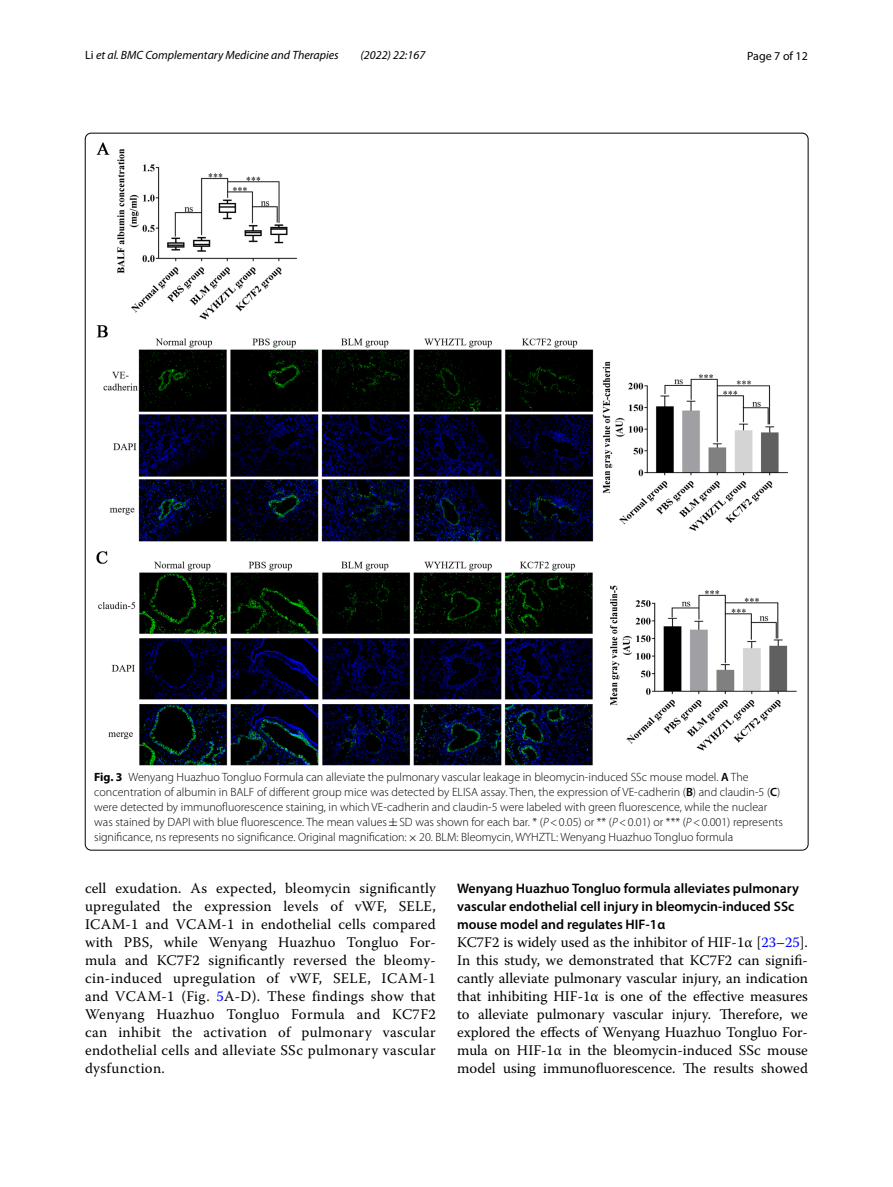
<style>
.page{position:relative;width:893px;height:1187px;background:#fff}
.page>*{position:absolute;margin:0;border:0;box-sizing:border-box;transform-origin:0 0}
.t1{font:14.7px/18px "Warnock Pro";letter-spacing:.015em;color:#000;text-align:justify}
.t2{font:600 13.8px/18px "Myriad Pro";color:#000}
.t3{font:300 12px/15px "Myriad Pro";color:#000}
.t4{font:italic 12px "Myriad Pro";color:#000}
.t5{font:12px "Myriad Pro";color:#000}
.s1{font-style:normal}
.s2{font-weight:700}
.s3{font-weight:600}
.s4{font-family:"MTSY";font-weight:400}
.s5{font-style:italic}
.s6{color:#00f}
</style>
<div class="page">
<img style="left:96px;top:142px;width:701px;height:623px">
<p class="t4" style="left:85px;top:48px;width:255px"><span class="s1">Li</span> et al. BMC Complementary Medicine and Therapies</p>
<p class="t4" style="left:361px;top:48px;width:66px">(2022) 22:167</p>
<p class="t5" style="left:747px;top:48px;width:62px">Page 7 of 12</p>
<p class="t3" style="left:94px;top:769px;width:690px"><span class="s2">Fig. 3</span> Wenyang Huazhuo Tongluo Formula can alleviate the pulmonary vascular leakage in bleomycin-induced SSc mouse model. <span class="s3">A</span> The concentration of albumin in BALF of different group mice was detected by ELISA assay. Then, the expression of VE-cadherin (<span class="s3">B</span>) and claudin-5 (<span class="s3">C</span>) were detected by immunofluorescence staining, in which VE-cadherin and claudin-5 were labeled with green fluorescence, while the nuclear was stained by DAPI with blue fluorescence. The mean values<span class="s4">±</span>SD was shown for each bar. * (<span class="s5">P</span>&lt;0.05) or ** (<span class="s5">P</span>&lt;0.01) or *** (<span class="s5">P</span>&lt;0.001) represents significance, ns represents no significance. Original magnification:<span class="s4">×</span>20. BLM: Bleomycin, WYHZTL: Wenyang Huazhuo Tongluo formula</p>
<p class="t1" style="left:85px;top:879px;width:352px">cell exudation. As expected, bleomycin significantly upregulated the expression levels of vWF, SELE, ICAM-1 and VCAM-1 in endothelial cells compared with PBS, while Wenyang Huazhuo Tongluo For&shy;mula and KC7F2 significantly reversed the bleomy&shy;cin-induced upregulation of vWF, SELE, ICAM-1 and VCAM-1 (Fig. <span class="s6">5</span>A-D). These findings show that Wenyang Huazhuo Tongluo Formula and KC7F2 can inhibit the activation of pulmonary vascular endothelial cells and alleviate SSc pulmonary vascular dysfunction.</p>
<p class="t2" style="left:457px;top:878px;width:343px">Wenyang Huazhuo Tongluo formula alleviates pulmonary vascular endothelial cell injury in bleomycin‑induced SSc mouse model and regulates HIF‑1α</p>
<p class="t1" style="left:457px;top:932px;width:352px">KC7F2 is widely used as the inhibitor of HIF-1α [<span class="s6">23</span>–<span class="s6">25</span>].<br>In this study, we demonstrated that KC7F2 can signifi&shy;cantly alleviate pulmonary vascular injury, an indication that inhibiting HIF-1α is one of the effective measures to alleviate pulmonary vascular injury. Therefore, we explored the effects of Wenyang Huazhuo Tongluo For&shy;mula on HIF-1α in the bleomycin-induced SSc mouse model using immunofluorescence. The results showed</p>
</div>
